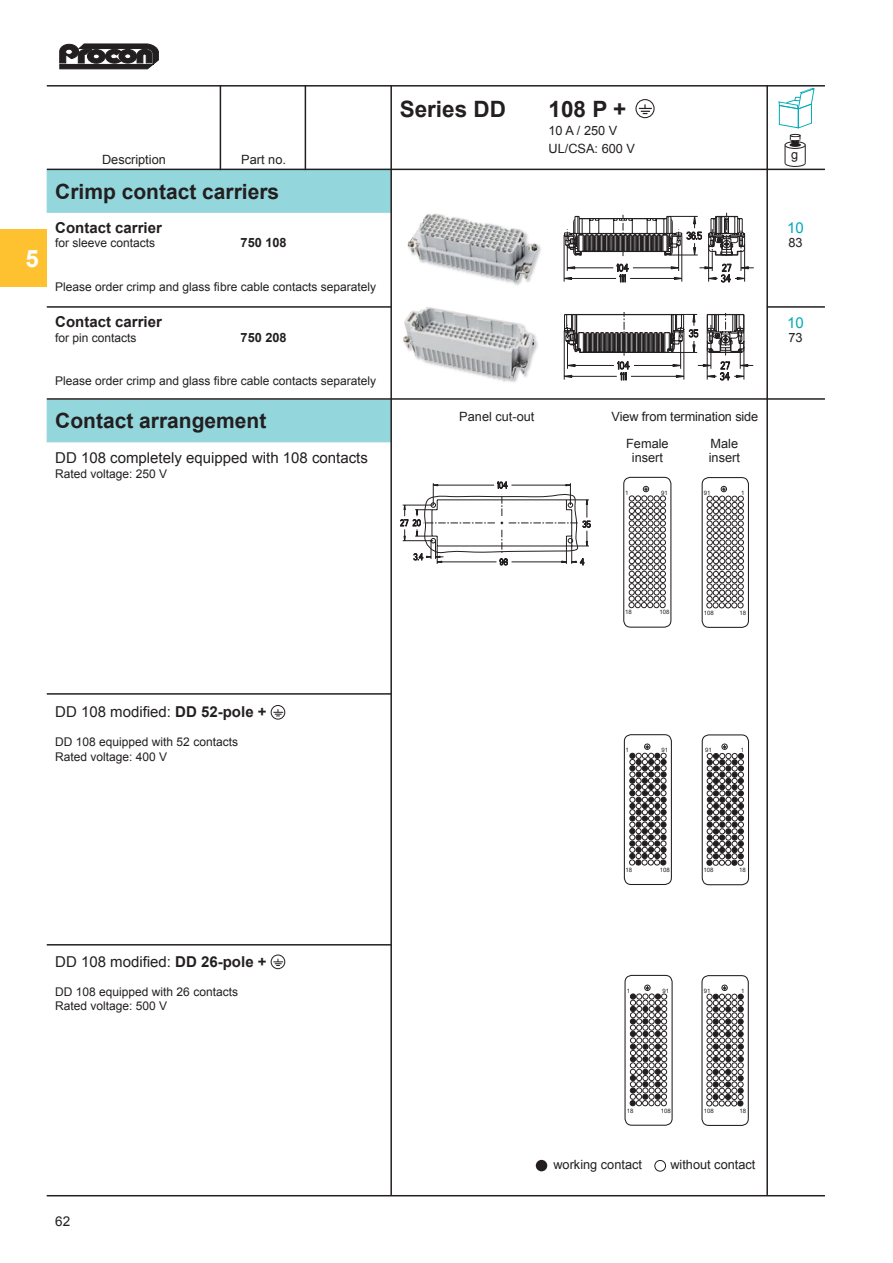
<style>
.page{position:relative;width:893px;height:1263px;background:#fff}
.page>*{position:absolute;margin:0;border:0;box-sizing:border-box;transform-origin:0 0}
.t1{font:700 24px "Arial";color:#fff}
.t2{font:700 22.5px "Arial";color:#231f20}
.t3{font:700 21px "Arial";color:#231f20}
.t4{font:15px "Arial";color:#231f20}
.t5{font:700 15px "Arial";color:#231f20}
.t6{font:15px "Arial";color:#00aab6}
.t7{font:13.5px "Arial";color:#231f20}
.t8{font:12.75px/18px "Arial";color:#231f20}
.t9{font:700 12.75px "Arial";color:#231f20}
.t10{font:12px/14.4px "Arial";color:#231f20}
.t11{font:6px "Arial";color:#231f20}
.s1{font-weight:700}
</style>
<div class="page">
<div style="left:47px;top:400px;width:344px;height:42px;background:#93d6dc"></div>
<div style="left:47px;top:170px;width:344px;height:43px;background:#93d6dc;border:1px solid #93d6dc"></div>
<hr style="left:47px;top:85px;width:778px;height:2px;background:#231f20">
<hr style="left:390px;top:85px;width:2px;height:1110px;background:#231f20">
<hr style="left:220px;top:85px;width:1px;height:85px;background:#231f20">
<hr style="left:305px;top:85px;width:1px;height:85px;background:#231f20">
<hr style="left:47px;top:169px;width:778px;height:1px;background:#231f20">
<hr style="left:47px;top:1195px;width:778px;height:1px;background:#231f20">
<hr style="left:47px;top:398px;width:778px;height:2px;background:#231f20">
<div style="left:635px;top:99px;width:20px;height:19px;border:1px solid #231f20;border-radius:50%"></div>
<svg style="left:639px;top:104px;width:13px;height:10px"></svg>
<svg style="left:60px;top:44px;width:99px;height:25px;background:#4b4849"></svg>
<div style="left:0;top:230px;width:47px;height:57px;background:#fec231"></div>
<hr style="left:766px;top:85px;width:2px;height:1110px;background:#231f20">
<div style="left:785px;top:159px;width:21px;height:8px;border:1px solid #231f20;border-radius:50%"></div>
<svg style="left:778px;top:87px;width:37px;height:76px"></svg>
<hr style="left:47px;top:306px;width:344px;height:2px;background:#231f20">
<hr style="left:767px;top:306px;width:58px;height:2px;background:#231f20">
<div style="left:536px;top:1160px;width:11px;height:11px;background:#231f20;border-radius:50%"></div>
<div style="left:654px;top:1160px;width:12px;height:11px;border:1px solid #231f20;border-radius:50%"></div>
<div style="left:271px;top:705px;width:14px;height:14px;border:1px solid #231f20;border-radius:50%"></div>
<svg style="left:273px;top:709px;width:10px;height:7px"></svg>
<div style="left:271px;top:955px;width:14px;height:14px;border:1px solid #231f20;border-radius:50%"></div>
<svg style="left:273px;top:959px;width:10px;height:7px"></svg>
<hr style="left:47px;top:693px;width:344px;height:2px;background:#231f20">
<hr style="left:47px;top:944px;width:344px;height:1px;background:#231f20">
<img style="left:407px;top:213px;width:134px;height:72px">
<img style="left:408px;top:214px;width:45px;height:53px">
<img style="left:462px;top:315px;width:76px;height:67px">
<img style="left:403px;top:307px;width:68px;height:64px">
<div style="left:701px;top:975px;width:48px;height:151px;border:1px solid #231f20;border-radius:7px"></div>
<svg style="left:706px;top:985px;width:38px;height:121px"></svg>
<div style="left:624px;top:975px;width:49px;height:151px;border:1px solid #231f20;border-radius:7px"></div>
<svg style="left:630px;top:985px;width:37px;height:121px"></svg>
<div style="left:702px;top:734px;width:47px;height:151px;border:1px solid #231f20;border-radius:7px"></div>
<svg style="left:706px;top:744px;width:38px;height:122px"></svg>
<div style="left:624px;top:734px;width:48px;height:151px;border:1px solid #231f20;border-radius:7px"></div>
<svg style="left:629px;top:744px;width:37px;height:121px"></svg>
<div style="left:702px;top:477px;width:47px;height:151px;border:1px solid #231f20;border-radius:7px"></div>
<svg style="left:706px;top:486px;width:38px;height:122px"></svg>
<div style="left:623px;top:477px;width:48px;height:151px;border:1px solid #231f20;border-radius:7px"></div>
<svg style="left:629px;top:486px;width:37px;height:122px"></svg>
<svg style="left:563px;top:213px;width:191px;height:69px"></svg>
<svg style="left:563px;top:312px;width:191px;height:68px"></svg>
<svg style="left:400px;top:481px;width:191px;height:84px"></svg>
<h1 class="t1" style="left:25px;top:243px;width:15px">5</h1>
<p class="t8" style="left:102px;top:150px;width:65px">Description</p>
<p class="t8" style="left:241px;top:150px;width:46px">Part no.</p>
<h3 class="t3" style="left:55px;top:178px;width:226px">Crimp contact carriers</h3>
<p class="t5" style="left:55px;top:218px;width:108px">Contact carrier</p>
<p class="t10" style="left:55px;top:236px;width:102px">for sleeve contacts</p>
<p class="t10" style="left:55px;top:279px;width:322px">Please order crimp and glass fibre cable contacts separately</p>
<p class="t9" style="left:241px;top:234px;width:48px">750 108</p>
<p class="t5" style="left:55px;top:312px;width:108px">Contact carrier</p>
<p class="t10" style="left:55px;top:330px;width:83px">for pin contacts</p>
<p class="t10" style="left:55px;top:374px;width:322px">Please order crimp and glass fibre cable contacts separately</p>
<p class="t9" style="left:241px;top:329px;width:48px">750 208</p>
<h2 class="t2" style="left:400px;top:94px;width:108px">Series DD</h2>
<h2 class="t2" style="left:548px;top:94px;width:79px">108 P +</h2>
<p class="t8" style="left:549px;top:122px;width:88px">10 A / 250 V<br>UL/CSA: 600 V</p>
<h3 class="t3" style="left:55px;top:407px;width:213px">Contact arrangement</h3>
<p class="t8" style="left:459px;top:407px;width:77px">Panel cut-out</p>
<p class="t8" style="left:711px;top:403px;width:49px;line-height:26.8px;text-indent:-99px">View from termination side<br>Male</p>
<p class="t8" style="left:709px;top:449px;width:33px">insert</p>
<p class="t8" style="left:626px;top:434px;width:44px">Female</p>
<p class="t4" style="left:55px;top:448px;width:314px">DD 108 completely equipped with 108 contacts</p>
<p class="t8" style="left:632px;top:449px;width:33px">insert</p>
<p class="t10" style="left:55px;top:466px;width:114px">Rated voltage: 250 V</p>
<p class="t11" style="left:625px;top:488px;width:5px">1</p>
<p class="t11" style="left:661px;top:488px;width:8px">91</p>
<p class="t11" style="left:704px;top:489px;width:8px">91</p>
<p class="t11" style="left:741px;top:489px;width:5px">1</p>
<p class="t8" style="left:791px;top:146px;width:9px">g</p>
<p class="t6" style="left:787px;top:218px;width:18px">10</p>
<p class="t8" style="left:788px;top:234px;width:16px">83</p>
<p class="t6" style="left:787px;top:312px;width:18px">10</p>
<p class="t8" style="left:788px;top:328px;width:16px">73</p>
<p class="t4" style="left:55px;top:702px;width:213px">DD 108 modified: <span class="s1">DD 52-pole +</span></p>
<p class="t10" style="left:55px;top:735px;width:184px">DD 108 equipped with 52 contacts<br>Rated voltage: 400 V</p>
<p class="t11" style="left:625px;top:608px;width:8px">18</p>
<p class="t11" style="left:659px;top:608px;width:12px">108</p>
<p class="t11" style="left:704px;top:609px;width:12px">108</p>
<p class="t11" style="left:740px;top:609px;width:8px">18</p>
<p class="t11" style="left:626px;top:746px;width:5px">1</p>
<p class="t11" style="left:661px;top:746px;width:8px">91</p>
<p class="t11" style="left:705px;top:746px;width:8px">91</p>
<p class="t11" style="left:741px;top:746px;width:5px">1</p>
<p class="t11" style="left:626px;top:866px;width:8px">18</p>
<p class="t11" style="left:660px;top:866px;width:12px">108</p>
<p class="t11" style="left:703px;top:866px;width:12px">108</p>
<p class="t11" style="left:739px;top:866px;width:8px">18</p>
<p class="t4" style="left:55px;top:952px;width:213px">DD 108 modified: <span class="s1">DD 26-pole +</span></p>
<p class="t10" style="left:55px;top:984px;width:184px">DD 108 equipped with 26 contacts<br>Rated voltage: 500 V</p>
<p class="t11" style="left:704px;top:987px;width:8px">91</p>
<p class="t11" style="left:741px;top:987px;width:5px">1</p>
<p class="t11" style="left:627px;top:987px;width:5px">1</p>
<p class="t11" style="left:662px;top:987px;width:8px">91</p>
<p class="t11" style="left:627px;top:1107px;width:8px">18</p>
<p class="t11" style="left:661px;top:1107px;width:12px">108</p>
<p class="t11" style="left:704px;top:1107px;width:12px">108</p>
<p class="t11" style="left:740px;top:1107px;width:8px">18</p>
<p class="t7" style="left:55px;top:1212px;width:17px">62</p>
<p class="t8" style="left:553px;top:1156px;width:90px">working contact</p>
<p class="t8" style="left:670px;top:1156px;width:87px">without contact</p>
</div>
